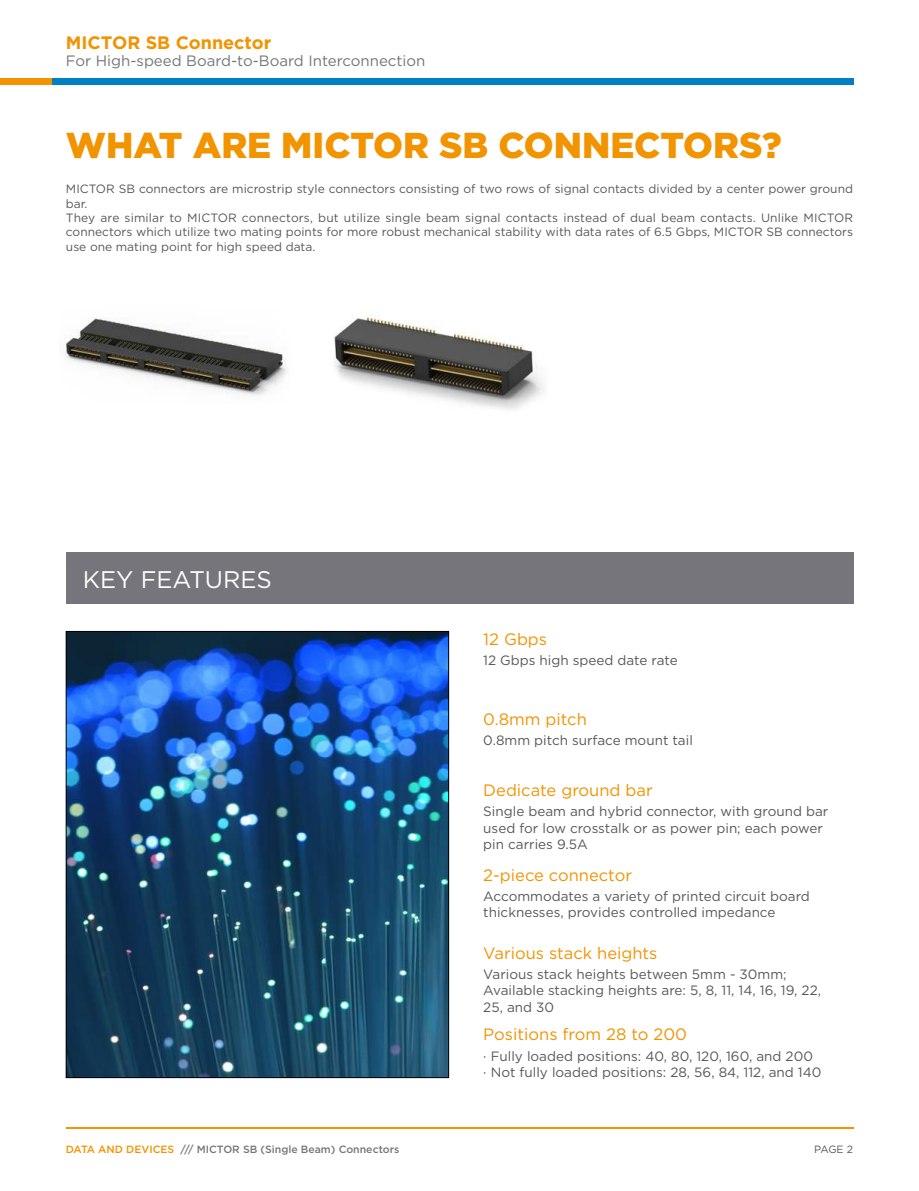
<style>
.page{position:relative;width:919px;height:1191px;background:#fff}
.page>*{position:absolute;margin:0;border:0;box-sizing:border-box;transform-origin:0 0}
.t1{font:900 36px "Gotham";color:#f29300}
.t2{font:24px "Gotham";color:#fff}
.t3{font:700 18px "Gotham";color:#f29300}
.t4{font:16.5px "Gotham";color:#f29300}
.t5{font:15px "Gotham";color:#75757b}
.t6{font:13.5px/16.2px "Gotham";color:#595757}
.t7{font:12px/14.4px "Gotham";color:#595757}
.t8{font:500 10.5px "Gotham";color:#75757b}
.t9{font:10.5px "Gotham";color:#595757}
.s1{color:#f29300}
</style>
<div class="page">
<hr style="left:66px;top:1127px;width:787px;height:1px;background:#f29300">
<div style="left:66px;top:553px;width:787px;height:51px;background:#75757b"></div>
<img style="left:68px;top:633px;width:379px;height:442px">
<div style="left:51px;top:79px;width:802px;height:6px;background:#007fc5"></div>
<div style="left:0;top:79px;width:51px;height:6px;background:#f29300"></div>
<img style="left:64px;top:317px;width:223px;height:79px">
<img style="left:334px;top:314px;width:210px;height:96px">
<h3 class="t3" style="left:66px;top:35px;width:207px">MICTOR SB Connector</h3>
<p class="t5" style="left:66px;top:54px;width:361px">For High-speed Board-to-Board Interconnection</p>
<h1 class="t1" style="left:66px;top:125px;width:717px">WHAT ARE MICTOR SB CONNECTORS?</h1>
<p class="t7" style="left:66px;top:182px;width:788px">MICTOR SB connectors are microstrip style connectors consisting of two rows of signal contacts divided by a center power ground bar.<br>They are similar to MICTOR connectors, but utilize single beam signal contacts instead of dual beam contacts. Unlike MICTOR connectors which utilize two mating points for more robust mechanical stability with data rates of 6.5 Gbps, MICTOR SB connectors use one mating point for high speed data.</p>
<h2 class="t2" style="left:83px;top:569px;width:190px">KEY FEATURES</h2>
<p class="t4" style="left:483px;top:632px;width:65px">12 Gbps</p>
<p class="t6" style="left:483px;top:653px;width:196px">12 Gbps high speed date rate</p>
<p class="t4" style="left:483px;top:711px;width:105px">0.8mm pitch</p>
<p class="t6" style="left:483px;top:732px;width:211px">0.8mm pitch surface mount tail</p>
<p class="t4" style="left:483px;top:783px;width:171px">Dedicate ground bar</p>
<p class="t6" style="left:483px;top:804px;width:346px">Single beam and hybrid connector, with ground bar used for low crosstalk or as power pin; each power pin carries 9.5A</p>
<p class="t4" style="left:483px;top:867px;width:150px">2-piece connector</p>
<p class="t6" style="left:483px;top:888px;width:328px">Accommodates a variety of printed circuit board thicknesses, provides controlled impedance</p>
<p class="t4" style="left:483px;top:946px;width:176px">Various stack heights</p>
<p class="t6" style="left:483px;top:966px;width:339px">Various stack heights between 5mm - 30mm;<br>Available stacking heights are: 5, 8, 11, 14, 16, 19, 22,<br>25, and 30</p>
<p class="t6" style="left:483px;top:1048px;width:339px">· Fully loaded positions: 40, 80, 120, 160, and 200<br>· Not fully loaded positions: 28, 56, 84, 112, and 140</p>
<p class="t4" style="left:483px;top:1027px;width:205px">Positions from 28 to 200</p>
<p class="t8" style="left:66px;top:1144px;width:335px"><span class="s1">DATA AND DEVICES</span> /// MICTOR SB (Single Beam) Connectors</p>
<p class="t9" style="left:814px;top:1144px;width:40px">PAGE 2</p>
</div>
